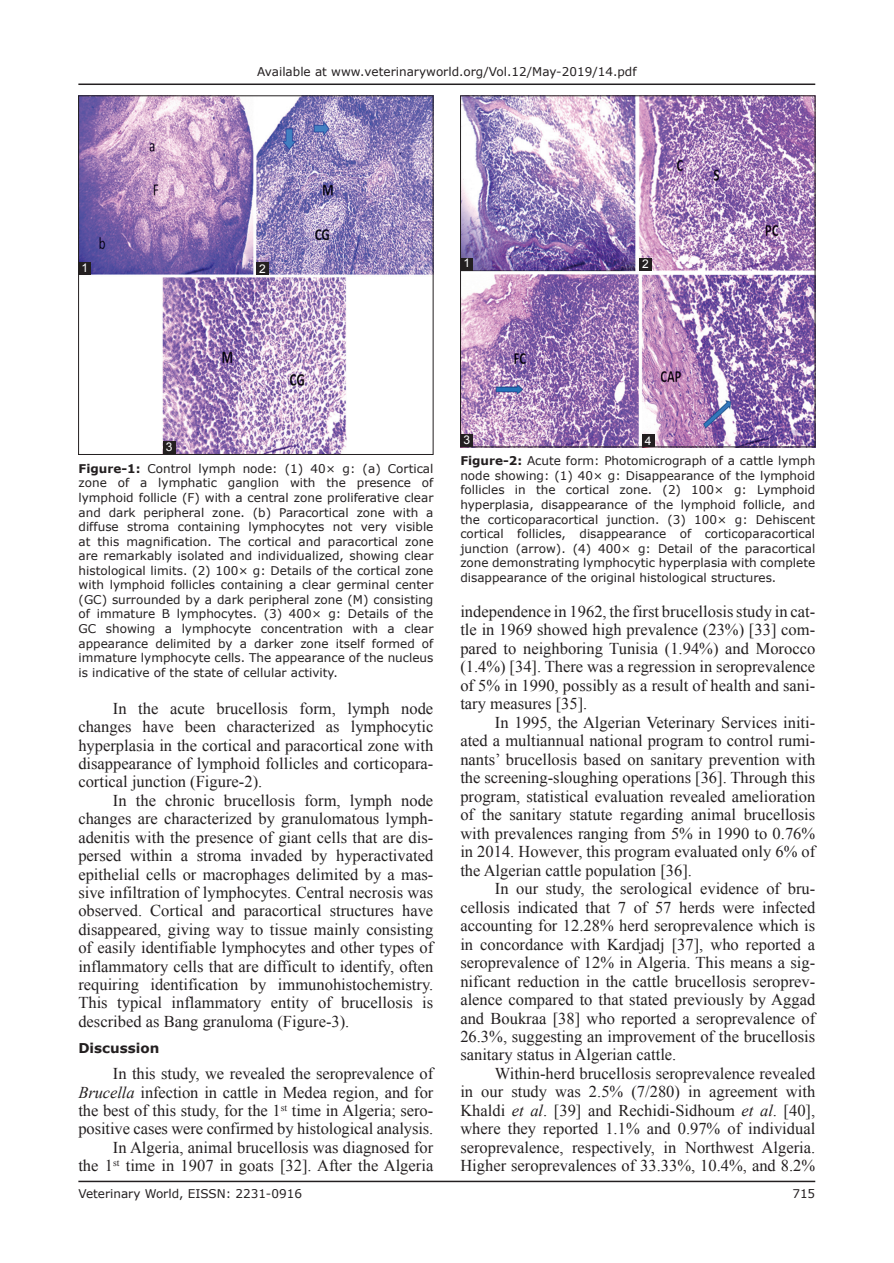
<style>
.page{position:relative;width:894px;height:1263px;background:#fff}
.page>*{position:absolute;margin:0;border:0;box-sizing:border-box;transform-origin:0 0}
.TX{font:16.5px/18.5px "Times New Roman";color:#231f20;text-align:justify}
.t1{font:700 13.5px "Verdana";color:#231f20}
.FGC{font:12px/14.5px "Verdana";color:#231f20;text-align:justify}
.RF{font:12px "Verdana";color:#231f20}
.LABEL{font:12px "Arial";color:#fff}
.s1{font-weight:700}
.s2{font-style:italic}
</style>
<div class="page">
<hr style="left:78px;top:1180px;width:737px;height:2px;background:#231f20">
<hr style="left:78px;top:83px;width:737px;height:2px;background:#231f20">
<img style="left:462px;top:98px;width:351px;height:347px">
<div style="left:460px;top:96px;width:355px;height:351px;border:1px solid #231f20"></div>
<div style="left:641px;top:434px;width:13px;height:13px;background:#231f20"></div>
<div style="left:460px;top:434px;width:13px;height:13px;background:#231f20"></div>
<div style="left:638px;top:258px;width:13px;height:12px;background:#231f20"></div>
<div style="left:460px;top:258px;width:13px;height:12px;background:#231f20"></div>
<img style="left:80px;top:98px;width:351px;height:354px">
<div style="left:163px;top:441px;width:12px;height:13px;background:#231f20"></div>
<div style="left:256px;top:262px;width:13px;height:13px;background:#231f20"></div>
<div style="left:78px;top:262px;width:13px;height:13px;background:#231f20"></div>
<p class="FGC" style="left:257px;top:64px;width:381px">Available at www.veterinaryworld.org/Vol.12/May-2019/14.pdf</p>
<p class="LABEL" style="left:82px;top:259px;width:8px">1</p>
<p class="LABEL" style="left:259px;top:260px;width:8px">2</p>
<p class="LABEL" style="left:463px;top:255px;width:8px">1</p>
<p class="LABEL" style="left:641px;top:256px;width:8px">2</p>
<p class="LABEL" style="left:166px;top:439px;width:8px">3</p>
<p class="FGC" style="left:78px;top:461px;width:356px"><span class="s1">Figure-1:</span> Control lymph node: (1) 40× g: (a) Cortical zone of a lymphatic ganglion with the presence of lymphoid follicle (F) with a central zone proliferative clear and dark peripheral zone. (b) Paracortical zone with a diffuse stroma containing lymphocytes not very visible at this magnification. The cortical and paracortical zone are remarkably isolated and individualized, showing clear histological limits. (2) 100× g: Details of the cortical zone with lymphoid follicles containing a clear germinal center (GC) surrounded by a dark peripheral zone (M) consisting of immature B lymphocytes. (3) 400× g: Details of the GC showing a lymphocyte concentration with a clear appearance delimited by a darker zone itself formed of immature lymphocyte cells. The appearance of the nucleus is indicative of the state of cellular activity.</p>
<p class="TX" style="left:78px;top:698px;width:356px;text-indent:34px">In the acute brucellosis form, lymph node changes have been characterized as lymphocytic hyperplasia in the cortical and paracortical zone with disappearance of lymphoid follicles and corticopara&shy;cortical junction (Figure-2).</p>
<p class="TX" style="left:78px;top:790px;width:356px;text-indent:34px">In the chronic brucellosis form, lymph node changes are characterized by granulomatous lymph&shy;adenitis with the presence of giant cells that are dis&shy;persed within a stroma invaded by hyperactivated epithelial cells or macrophages delimited by a mas&shy;sive infiltration of lymphocytes. Central necrosis was observed. Cortical and paracortical structures have disappeared, giving way to tissue mainly consisting of easily identifiable lymphocytes and other types of inflammatory cells that are difficult to identify, often requiring identification by immunohistochemistry.<br>This typical inflammatory entity of brucellosis is described as Bang granuloma (Figure-3).</p>
<h1 class="t1" style="left:78px;top:1038px;width:82px">Discussion</h1>
<p class="TX" style="left:78px;top:1064px;width:356px;text-indent:34px">In this study, we revealed the seroprevalence of <span class="s2">Brucella</span> infection in cattle in Medea region, and for the best of this study, for the 1<sup>st</sup> time in Algeria; sero&shy;positive cases were confirmed by histological analysis.</p>
<p class="TX" style="left:78px;top:1137px;width:356px;text-align:right">In Algeria, animal brucellosis was diagnosed for<br>the 1<sup>st</sup> time in 1907 in goats [32]. After the Algeria</p>
<p class="LABEL" style="left:463px;top:431px;width:8px">3</p>
<p class="LABEL" style="left:644px;top:432px;width:8px">4</p>
<p class="FGC" style="left:460px;top:453px;width:356px"><span class="s1">Figure-2:</span> Acute form: Photomicrograph of a cattle lymph node showing: (1) 40× g: Disappearance of the lymphoid follicles in the cortical zone. (2) 100× g: Lymphoid hyperplasia, disappearance of the lymphoid follicle, and the corticoparacortical junction. (3) 100× g: Dehiscent cortical follicles, disappearance of corticoparacortical junction (arrow). (4) 400× g: Detail of the paracortical zone demonstrating lymphocytic hyperplasia with complete disappearance of the original histological structures.</p>
<p class="TX" style="left:460px;top:602px;width:356px">independence in 1962, the first brucellosis study in cat&shy;tle in 1969 showed high prevalence (23%) [33] com&shy;pared to neighboring Tunisia (1.94%) and Morocco (1.4%) [34]. There was a regression in seroprevalence of 5% in 1990, possibly as a result of health and sani&shy;tary measures [35].</p>
<p class="TX" style="left:460px;top:712px;width:356px;text-indent:34px">In 1995, the Algerian Veterinary Services initi&shy;ated a multiannual national program to control rumi&shy;nants’ brucellosis based on sanitary prevention with the screening-sloughing operations [36]. Through this program, statistical evaluation revealed amelioration of the sanitary statute regarding animal brucellosis with prevalences ranging from 5% in 1990 to 0.76% in 2014. However, this program evaluated only 6% of the Algerian cattle population [36].</p>
<p class="TX" style="left:460px;top:879px;width:356px;text-indent:34px">In our study, the serological evidence of bru&shy;cellosis indicated that 7 of 57 herds were infected accounting for 12.28% herd seroprevalence which is in concordance with Kardjadj [37], who reported a seroprevalence of 12% in Algeria. This means a sig&shy;nificant reduction in the cattle brucellosis seroprev&shy;alence compared to that stated previously by Aggad and Boukraa [38] who reported a seroprevalence of 26.3%, suggesting an improvement of the brucellosis sanitary status in Algerian cattle.</p>
<p class="TX" style="left:460px;top:1063px;width:356px;text-indent:34px">Within-herd brucellosis seroprevalence revealed in our study was 2.5% (7/280) in agreement with Khaldi <span class="s2">et al</span>. [39] and Rechidi-Sidhoum <span class="s2">et al</span>. [40], where they reported 1.1% and 0.97% of individual seroprevalence, respectively, in Northwest Algeria.<br>Higher seroprevalences of 33.33%, 10.4%, and 8.2%</p>
<p class="RF" style="left:78px;top:1185px;width:225px">Veterinary World, EISSN: 2231-0916</p>
<p class="RF" style="left:792px;top:1185px;width:24px">715</p>
</div>
